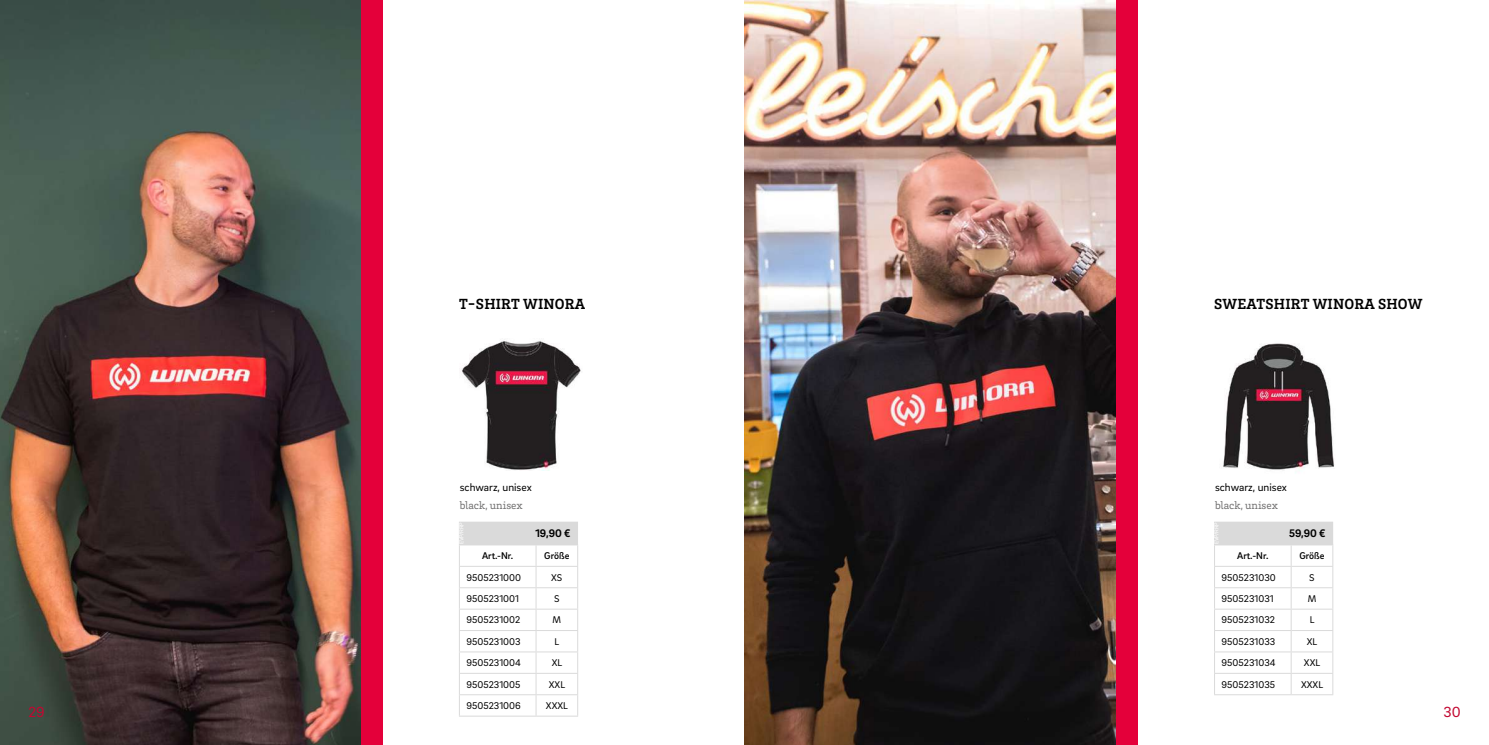
<style>
.page{position:relative;width:1489px;height:745px;background:#fff}
.page>*{position:absolute;margin:0;border:0;box-sizing:border-box;transform-origin:0 0}
.t1{font:700 15px "Brix Slab";letter-spacing:.015em;color:#000}
.t2{font:15px "Brix Sans";color:#c20831}
.t3{font:11.25px "Brix Sans";color:#000}
.t4{font:11.25px "Brix Slab";color:#706f6f}
.t5{font:700 11.25px "Brix Sans";color:#000}
.t6{font:10px "Brix Sans";color:#000}
.t7{font:500 10px "Brix Sans";color:#000}
</style>
<div class="page">
<img style="left:0;top:0;width:361px;height:744px">
<div style="left:361px;top:0;width:22px;height:744px;background:#e4003a"></div>
<hr style="left:459px;top:544px;width:77px;height:1px;background:#dadada">
<hr style="left:536px;top:544px;width:42px;height:1px;background:#dadada">
<hr style="left:459px;top:565px;width:77px;height:1px;background:#dadada">
<hr style="left:536px;top:565px;width:42px;height:1px;background:#dadada">
<hr style="left:459px;top:587px;width:77px;height:1px;background:#dadada">
<hr style="left:536px;top:587px;width:42px;height:1px;background:#dadada">
<hr style="left:459px;top:608px;width:77px;height:1px;background:#dadada">
<hr style="left:536px;top:608px;width:42px;height:1px;background:#dadada">
<hr style="left:459px;top:629px;width:77px;height:1px;background:#dadada">
<hr style="left:536px;top:629px;width:42px;height:1px;background:#dadada">
<hr style="left:459px;top:651px;width:77px;height:1px;background:#dadada">
<hr style="left:536px;top:651px;width:42px;height:1px;background:#dadada">
<hr style="left:459px;top:672px;width:77px;height:1px;background:#dadada">
<hr style="left:536px;top:672px;width:42px;height:1px;background:#dadada">
<hr style="left:459px;top:693px;width:77px;height:1px;background:#dadada">
<hr style="left:536px;top:693px;width:42px;height:1px;background:#dadada">
<svg style="left:535px;top:545px;width:1px;height:170px"></svg>
<hr style="left:459px;top:715px;width:77px;height:1px;background:#dadada">
<hr style="left:536px;top:715px;width:42px;height:1px;background:#dadada">
<div style="left:459px;top:522px;width:118px;height:22px;background:#dadada"></div>
<hr style="left:459px;top:521px;width:119px;height:1px;background:#dadada">
<svg style="left:459px;top:545px;width:1px;height:170px"></svg>
<svg style="left:577px;top:522px;width:1px;height:193px"></svg>
<hr style="left:459px;top:543px;width:119px;height:1px;background:#dadada">
<img style="left:461px;top:339px;width:120px;height:131px">
<img style="left:744px;top:0;width:372px;height:744px">
<div style="left:1116px;top:0;width:21px;height:744px;background:#e4003a"></div>
<hr style="left:1213px;top:544px;width:77px;height:1px;background:#dadada">
<hr style="left:1290px;top:544px;width:43px;height:1px;background:#dadada">
<hr style="left:1213px;top:565px;width:77px;height:1px;background:#dadada">
<hr style="left:1290px;top:565px;width:43px;height:1px;background:#dadada">
<hr style="left:1213px;top:587px;width:77px;height:1px;background:#dadada">
<hr style="left:1290px;top:587px;width:43px;height:1px;background:#dadada">
<hr style="left:1213px;top:608px;width:77px;height:1px;background:#dadada">
<hr style="left:1290px;top:608px;width:43px;height:1px;background:#dadada">
<hr style="left:1213px;top:629px;width:77px;height:1px;background:#dadada">
<hr style="left:1290px;top:629px;width:43px;height:1px;background:#dadada">
<hr style="left:1213px;top:651px;width:77px;height:1px;background:#dadada">
<hr style="left:1290px;top:651px;width:43px;height:1px;background:#dadada">
<hr style="left:1213px;top:672px;width:77px;height:1px;background:#dadada">
<hr style="left:1290px;top:672px;width:43px;height:1px;background:#dadada">
<svg style="left:1290px;top:545px;width:1px;height:148px"></svg>
<hr style="left:1213px;top:693px;width:77px;height:1px;background:#dadada">
<hr style="left:1290px;top:693px;width:43px;height:1px;background:#dadada">
<div style="left:1214px;top:522px;width:118px;height:22px;background:#dadada"></div>
<hr style="left:1213px;top:521px;width:119px;height:1px;background:#dadada">
<svg style="left:1331px;top:522px;width:2px;height:171px"></svg>
<hr style="left:1213px;top:543px;width:119px;height:1px;background:#dadada">
<img style="left:1223px;top:343px;width:111px;height:130px">
<h1 class="t1" style="left:459px;top:293px;width:128px">T-SHIRT WINORA</h1>
<h1 class="t1" style="left:1214px;top:293px;width:210px">SWEATSHIRT WINORA SHOW</h1>
<p class="t3" style="left:460px;top:479px;width:73px">schwarz, unisex</p>
<p class="t4" style="left:460px;top:498px;width:64px">black, unisex</p>
<p class="t3" style="left:1214px;top:479px;width:73px">schwarz, unisex</p>
<p class="t4" style="left:1214px;top:498px;width:64px">black, unisex</p>
<p class="t5" style="left:535px;top:526px;width:37px">19,90 €</p>
<p class="t5" style="left:1288px;top:526px;width:38px">59,90 €</p>
<p class="t7" style="left:482px;top:549px;width:33px">Art.-Nr.</p>
<p class="t7" style="left:544px;top:549px;width:27px">Größe</p>
<p class="t6" style="left:466px;top:570px;width:56px">9505231000</p>
<p class="t6" style="left:551px;top:570px;width:13px">XS</p>
<p class="t6" style="left:466px;top:592px;width:54px">9505231001</p>
<p class="t6" style="left:554px;top:592px;width:7px">S</p>
<p class="t6" style="left:466px;top:613px;width:55px">9505231002</p>
<p class="t6" style="left:552px;top:613px;width:10px">M</p>
<p class="t6" style="left:466px;top:634px;width:56px">9505231003</p>
<p class="t6" style="left:554px;top:634px;width:6px">L</p>
<p class="t6" style="left:466px;top:656px;width:56px">9505231004</p>
<p class="t6" style="left:551px;top:656px;width:12px">XL</p>
<p class="t6" style="left:466px;top:677px;width:56px">9505231005</p>
<p class="t6" style="left:549px;top:677px;width:18px">XXL</p>
<p class="t6" style="left:466px;top:698px;width:56px">9505231006</p>
<p class="t6" style="left:546px;top:698px;width:23px">XXXL</p>
<p class="t7" style="left:1237px;top:549px;width:33px">Art.-Nr.</p>
<p class="t7" style="left:1299px;top:549px;width:27px">Größe</p>
<p class="t6" style="left:1221px;top:570px;width:56px">9505231030</p>
<p class="t6" style="left:1309px;top:570px;width:7px">S</p>
<p class="t6" style="left:1221px;top:592px;width:54px">9505231031</p>
<p class="t6" style="left:1307px;top:592px;width:10px">M</p>
<p class="t6" style="left:1221px;top:613px;width:55px">9505231032</p>
<p class="t6" style="left:1309px;top:613px;width:6px">L</p>
<p class="t6" style="left:1221px;top:634px;width:55px">9505231033</p>
<p class="t6" style="left:1306px;top:634px;width:12px">XL</p>
<p class="t6" style="left:1221px;top:656px;width:56px">9505231034</p>
<p class="t6" style="left:1303px;top:656px;width:18px">XXL</p>
<p class="t6" style="left:1221px;top:677px;width:55px">9505231035</p>
<p class="t6" style="left:1300px;top:677px;width:23px">XXXL</p>
<h1 class="t2" style="left:28px;top:701px;width:18px">29</h1>
<h1 class="t2" style="left:1443px;top:701px;width:19px">30</h1>
</div>
